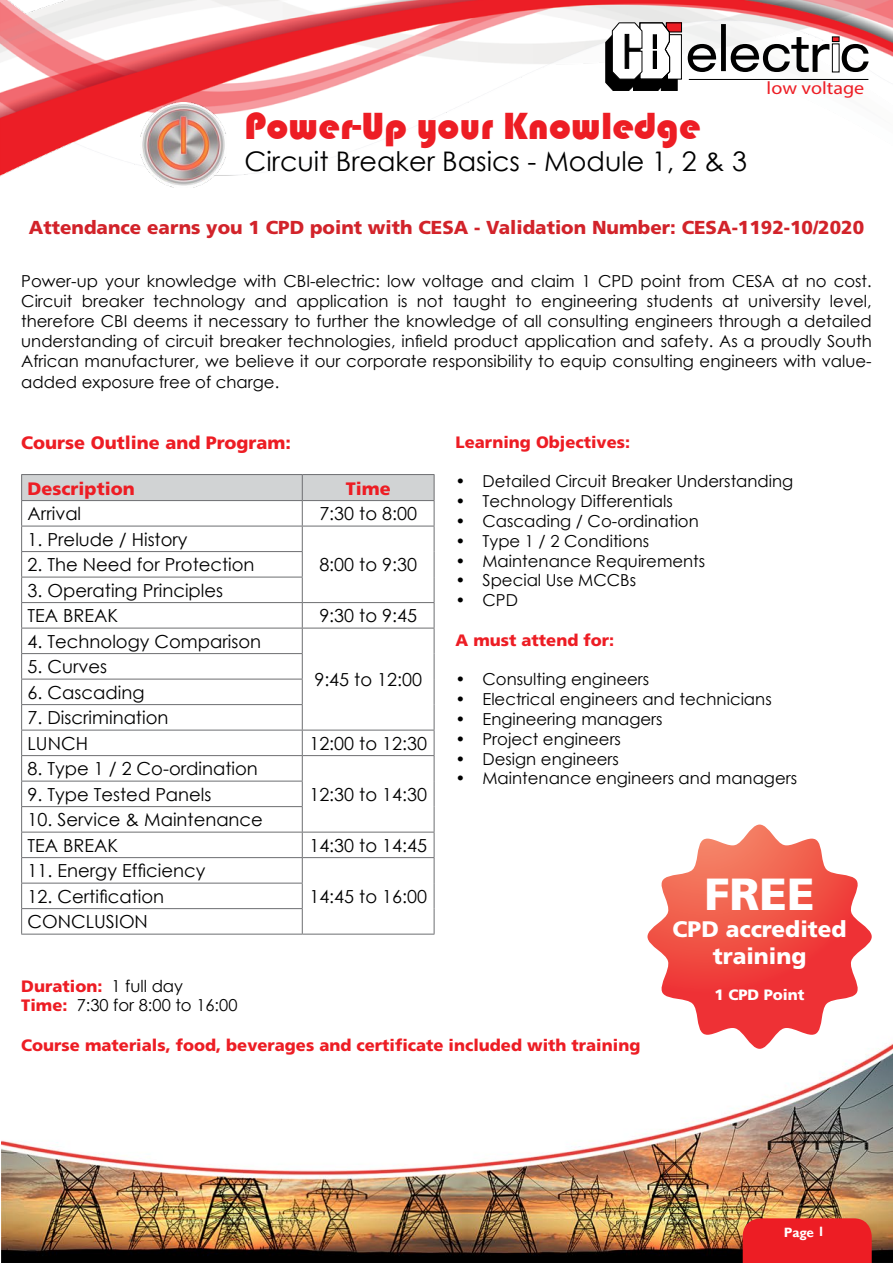
<style>
.page{position:relative;width:893px;height:1263px;background:#fff}
.page>*{position:absolute;margin:0;border:0;box-sizing:border-box;transform-origin:0 0}
.t1{font:900 45px "Frutiger";color:#fff}
.t2{font:39px "Bauhaus 93";color:#ed1d24}
.t3{font:27px "Century Gothic";color:#000}
.t4{font:900 22.5px/27px "Frutiger";color:#fff;text-align:center}
.t5{font:900 18.75px "Frutiger";color:#d2232a}
.t6{font:18px/25.5px "Century Gothic";color:#000}
.t7{font:900 18px "Frutiger";color:#ed1d24}
.t8{font:17.85px "Helvetica Neue";color:#ed1d24;scale:1.12 1}
.t9{font:16.5px/19.8px "Century Gothic";color:#000;text-align:justify}
.t10{font:900 16.5px "Frutiger";color:#ed1d24}
.t11{font:900 15px "Frutiger";color:#fff}
.t12{font:700 13.5px "Gill Sans";color:#fff}
.s1{font-family:"Century Gothic";font-weight:400;color:#000}
.s2{font-family:"Frutiger";font-weight:900;color:#ed1d24}
</style>
<div class="page">
<img style="left:1px;top:474px;width:892px;height:789px">
<img style="left:0;top:0;width:893px;height:188px">
<img style="left:141px;top:102px;width:85px;height:85px">
<hr style="left:689px;top:79px;width:179px;height:1px;background:#000">
<div style="left:666px;top:23px;width:15px;height:9px;background:#ed1d24"></div>
<div style="left:666px;top:23px;width:16px;height:9px;border:1px solid #000"></div>
<div style="left:668px;top:35px;width:13px;height:44px;background:#fff"></div>
<div style="left:664px;top:34px;width:18px;height:45px;border:1px solid #000"></div>
<svg style="left:606px;top:22px;width:71px;height:69px"></svg>
<svg style="left:688px;top:24px;width:181px;height:48px"></svg>
<div style="left:743px;top:1218px;width:129px;height:45px;background:#ed1d24"></div>
<hr style="left:21px;top:474px;width:281px;height:1px;background:#6d6e71">
<hr style="left:302px;top:474px;width:132px;height:1px;background:#6d6e71">
<hr style="left:302px;top:934px;width:132px;height:1px;background:#6d6e71">
<svg style="left:21px;top:475px;width:414px;height:459px"></svg>
<hr style="left:21px;top:934px;width:281px;height:1px;background:#6d6e71">
<svg style="left:647px;top:824px;width:225px;height:225px"></svg>
<h2 class="t2" style="left:245px;top:104px;width:458px">Power-Up your Knowledge</h2>
<h3 class="t3" style="left:245px;top:142px;width:504px">Circuit Breaker Basics - Module 1, 2 &amp; 3</h3>
<p class="t8" style="left:767px;top:77px;width:89px">low voltage</p>
<p class="t5" style="left:29px;top:216px;width:837px">Attendance earns you 1 CPD point with CESA - Validation Number: CESA-1192-10/2020</p>
<p class="t9" style="left:21px;top:271px;width:852px">Power-up your knowledge with CBI-electric: low voltage and claim 1 CPD point from CESA at no cost.<br>Circuit breaker technology and application is not taught to engineering students at university level, therefore CBI deems it necessary to further the knowledge of all consulting engineers through a detailed understanding of circuit breaker technologies, infield product application and safety. As a proudly South African manufacturer, we believe it our corporate responsibility to equip consulting engineers with value-</p>
<p class="t9" style="left:21px;top:372px;width:259px">added exposure free of charge.</p>
<p class="t7" style="left:21px;top:432px;width:271px">Course Outline and Program:</p>
<p class="t7" style="left:28px;top:477px;width:109px">Description</p>
<p class="t7" style="left:346px;top:477px;width:47px">Time</p>
<p class="t6" style="left:28px;top:500px;width:55px">Arrival</p>
<p class="t6" style="left:319px;top:500px;width:99px">7:30 to 8:00</p>
<p class="t6" style="left:28px;top:526px;width:161px">1. Prelude / History</p>
<p class="t6" style="left:28px;top:552px;width:228px">2. The Need for Protection</p>
<p class="t6" style="left:319px;top:552px;width:99px">8:00 to 9:30</p>
<p class="t6" style="left:28px;top:577px;width:197px">3. Operating Principles<br>TEA BREAK</p>
<p class="t6" style="left:319px;top:603px;width:99px">9:30 to 9:45</p>
<p class="t6" style="left:28px;top:628px;width:235px">4. Technology Comparison</p>
<p class="t6" style="left:28px;top:654px;width:81px">5. Curves</p>
<p class="t6" style="left:28px;top:679px;width:118px">6. Cascading</p>
<p class="t6" style="left:28px;top:705px;width:142px">7. Discrimination<br>LUNCH</p>
<p class="t6" style="left:314px;top:666px;width:109px">9:45 to 12:00</p>
<p class="t6" style="left:309px;top:730px;width:119px">12:00 to 12:30</p>
<p class="t6" style="left:28px;top:756px;width:232px">8. Type 1 / 2 Co-ordination</p>
<p class="t6" style="left:28px;top:781px;width:185px">9. Type Tested Panels</p>
<p class="t6" style="left:309px;top:781px;width:119px">12:30 to 14:30</p>
<p class="t6" style="left:28px;top:807px;width:237px">10. Service &amp; Maintenance<br>TEA BREAK</p>
<p class="t6" style="left:309px;top:832px;width:119px">14:30 to 14:45</p>
<p class="t10" style="left:455px;top:432px;width:176px">Learning Objectives:</p>
<p class="t9" style="left:455px;top:471px;width:339px">• Detailed Circuit Breaker Understanding</p>
<p class="t9" style="left:455px;top:491px;width:219px">• Technology Differentials</p>
<p class="t9" style="left:455px;top:511px;width:245px">• Cascading / Co-ordination</p>
<p class="t9" style="left:455px;top:531px;width:195px">• Type 1 / 2 Conditions</p>
<p class="t9" style="left:455px;top:550px;width:251px">• Maintenance Requirements</p>
<p class="t9" style="left:455px;top:570px;width:182px">• Special Use MCCBs</p>
<p class="t9" style="left:455px;top:590px;width:64px">• CPD</p>
<p class="t10" style="left:455px;top:630px;width:160px">A must attend for:</p>
<p class="t9" style="left:455px;top:669px;width:195px">• Consulting engineers</p>
<p class="t9" style="left:455px;top:689px;width:318px">• Electrical engineers and technicians</p>
<p class="t9" style="left:455px;top:709px;width:209px">• Engineering managers</p>
<p class="t9" style="left:455px;top:729px;width:167px">• Project engineers</p>
<p class="t9" style="left:455px;top:748px;width:165px">• Design engineers</p>
<p class="t9" style="left:455px;top:768px;width:343px">• Maintenance engineers and managers</p>
<p class="t6" style="left:28px;top:858px;width:179px">11. Energy Efficiency</p>
<p class="t6" style="left:28px;top:883px;width:138px">12. Certification</p>
<p class="t6" style="left:309px;top:883px;width:119px">14:45 to 16:00</p>
<p class="t6" style="left:28px;top:909px;width:122px">CONCLUSION</p>
<p class="t10" style="left:21px;top:976px;width:163px">Duration: <span class="s1">1 full day</span></p>
<p class="t9" style="left:21px;top:995px;width:218px"><span class="s2">Time:</span> 7:30 for 8:00 to 16:00</p>
<p class="t10" style="left:21px;top:1035px;width:621px">Course materials, food, beverages and certificate included with training</p>
<h1 class="t1" style="left:705px;top:867px;width:112px">FREE</h1>
<h3 class="t4" style="left:673px;top:915px;width:176px">CPD accredited training</h3>
<p class="t11" style="left:715px;top:985px;width:92px">1 CPD Point</p>
<p class="t12" style="left:784px;top:1225px;width:43px">Page 1</p>
</div>
